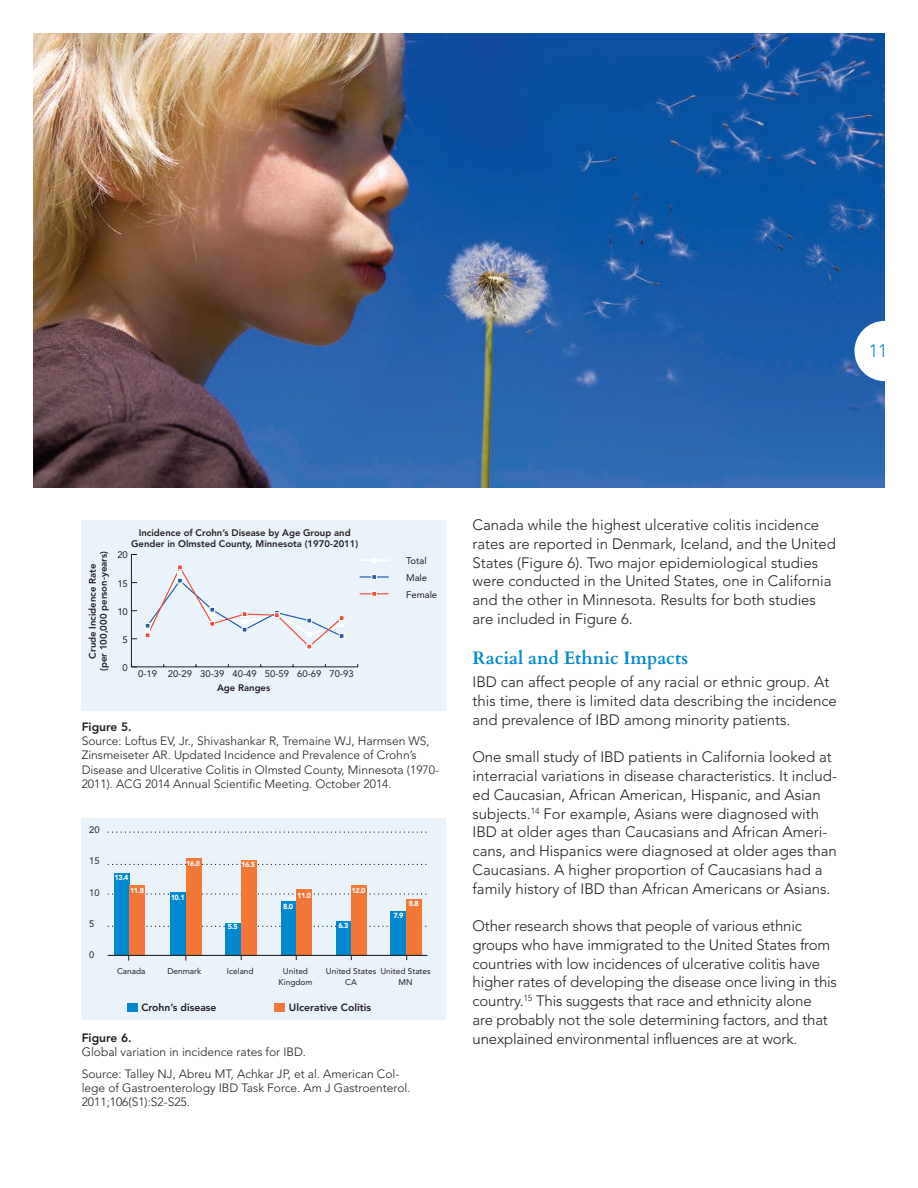
<style>
.page{position:relative;width:918px;height:1188px;background:#fff}
.page>*{position:absolute;margin:0;border:0;box-sizing:border-box;transform-origin:0 0}
.Subhead{font:700 18px "Cardo";color:#0089cf}
.t1{font:300 18px "Avenir";color:#0089cf}
.Body_Copy{font:300 15px/18.8px "Avenir";color:#231f20}
.Figure_Copy{font:300 12px/14.4px "Avenir";color:#231f20}
.t2{font:800 12px "Avenir";color:#231f20}
.t3{font:800 10.35px "Avenir";color:#231f20}
.t4{font:800 9.45px/11.1px "Avenir";color:#231f20;text-align:center}
.t5{font:9.45px/16.8px "Avenir";color:#231f20}
.t6{font:9.3px "Avenir";color:#231f20}
.t7{font:8.25px "Avenir";color:#231f20}
.t8{font:900 7.2px "Avenir";letter-spacing:-.05em;color:#fff}
</style>
<div class="page">
<img style="left:34px;top:34px;width:850px;height:454px">
<div style="left:854px;top:321px;width:61px;height:60px;background:#fff;border-radius:50%"></div>
<div style="left:81px;top:520px;width:365px;height:191px;background:#eaf3fa"></div>
<hr style="left:131px;top:666px;width:227px;height:1px;background:#231f20">
<hr style="left:131px;top:554px;width:1px;height:113px;background:#231f20">
<svg style="left:145px;top:558px;width:244px;height:91px"></svg>
<div style="left:82px;top:818px;width:364px;height:201px;background:#eaf3fa"></div>
<svg style="left:108px;top:832px;width:319px;height:1px"></svg>
<svg style="left:108px;top:894px;width:319px;height:1px"></svg>
<svg style="left:108px;top:864px;width:319px;height:1px"></svg>
<svg style="left:108px;top:926px;width:319px;height:1px"></svg>
<div style="left:114px;top:873px;width:15px;height:83px;background:#0089cf"></div>
<div style="left:130px;top:885px;width:15px;height:71px;background:#f37736"></div>
<div style="left:128px;top:1003px;width:10px;height:8px;background:#0089cf"></div>
<div style="left:274px;top:1003px;width:10px;height:8px;background:#f37736"></div>
<div style="left:170px;top:893px;width:16px;height:63px;background:#0089cf"></div>
<div style="left:186px;top:859px;width:15px;height:97px;background:#f37736"></div>
<div style="left:225px;top:923px;width:16px;height:33px;background:#0089cf"></div>
<div style="left:241px;top:860px;width:16px;height:96px;background:#f37736"></div>
<div style="left:281px;top:901px;width:15px;height:55px;background:#0089cf"></div>
<div style="left:297px;top:890px;width:15px;height:66px;background:#f37736"></div>
<div style="left:336px;top:921px;width:15px;height:35px;background:#0089cf"></div>
<div style="left:352px;top:886px;width:15px;height:70px;background:#f37736"></div>
<div style="left:391px;top:911px;width:15px;height:45px;background:#0089cf"></div>
<div style="left:406px;top:899px;width:16px;height:57px;background:#f37736"></div>
<hr style="left:108px;top:955px;width:319px;height:1px;background:#231f20">
<p class="t1" style="left:869px;top:341px;width:20px">11</p>
<p class="t4" style="left:87px;top:671px;width:121px;rotate:-90deg">Crude Incidence Rate<br>(per 100,000 person-years)</p>
<p class="t4" style="left:131px;top:527px;width:229px">Incidence of Crohn’s Disease by Age Group and<br>Gender in Olmsted County, Minnesota (1970-2011)</p>
<p class="t5" style="left:117px;top:547px;width:12px">20</p>
<p class="t5" style="left:117px;top:575px;width:12px">15</p>
<p class="t5" style="left:117px;top:603px;width:12px">10</p>
<p class="t5" style="left:123px;top:631px;width:7px">5</p>
<p class="t5" style="left:123px;top:659px;width:7px">0</p>
<p class="t5" style="left:138px;top:665px;width:217px">0-19 20-29 30-39 40-49 50-59 60-69 70-93</p>
<p class="t4" style="left:217px;top:682px;width:55px">Age Ranges</p>
<p class="t5" style="left:406px;top:552px;width:33px">Total<br>Male<br>Female</p>
<p class="t2" style="left:82px;top:719px;width:52px">Figure 5.</p>
<p class="Figure_Copy" style="left:82px;top:734px;width:359px">Source: Loftus EV, Jr., Shivashankar R, Tremaine WJ, Harmsen WS, Zinsmeiseter AR. Updated Incidence and Prevalence of Crohn’s Disease and Ulcerative Colitis in Olmsted County, Minnesota (1970- 2011). ACG 2014 Annual Scientific Meeting. October 2014.</p>
<p class="t6" style="left:89px;top:825px;width:12px">20</p>
<p class="t6" style="left:89px;top:856px;width:12px">15</p>
<p class="t6" style="left:89px;top:887px;width:12px">10</p>
<p class="t6" style="left:89px;top:918px;width:7px">5</p>
<p class="t6" style="left:89px;top:949px;width:7px">0</p>
<p class="t8" style="left:115px;top:873px;width:15px">13.4</p>
<p class="t8" style="left:130px;top:886px;width:15px">11.8</p>
<p class="t8" style="left:186px;top:859px;width:15px">16.8</p>
<p class="t8" style="left:171px;top:893px;width:15px">10.1</p>
<p class="t8" style="left:241px;top:861px;width:15px">16.5</p>
<p class="t8" style="left:228px;top:922px;width:12px">5.5</p>
<p class="t8" style="left:297px;top:891px;width:15px">11.0</p>
<p class="t8" style="left:283px;top:902px;width:12px">8.0</p>
<p class="t8" style="left:352px;top:886px;width:15px">12.0</p>
<p class="t8" style="left:338px;top:921px;width:12px">6.3</p>
<p class="t8" style="left:409px;top:900px;width:12px">8.8</p>
<p class="t8" style="left:393px;top:911px;width:12px">7.9</p>
<p class="t7" style="left:117px;top:967px;width:30px">Canada</p>
<p class="t7" style="left:167px;top:967px;width:35px">Denmark</p>
<p class="t7" style="left:227px;top:967px;width:28px">Iceland</p>
<p class="t7" style="left:283px;top:967px;width:27px">United</p>
<p class="t7" style="left:326px;top:967px;width:106px">United States United States</p>
<p class="t7" style="left:278px;top:977px;width:36px">Kingdom</p>
<p class="t7" style="left:345px;top:977px;width:13px">CA</p>
<p class="t7" style="left:399px;top:977px;width:16px">MN</p>
<p class="t3" style="left:141px;top:1001px;width:77px">Crohn’s disease</p>
<p class="t3" style="left:289px;top:1001px;width:84px">Ulcerative Colitis</p>
<p class="t2" style="left:82px;top:1031px;width:52px">Figure 6.</p>
<p class="Figure_Copy" style="left:82px;top:1045px;width:226px">Global variation in incidence rates for IBD.</p>
<p class="Figure_Copy" style="left:82px;top:1066px;width:330px">Source: Talley NJ, Abreu MT, Achkar JP, et al. American Col&shy;lege of Gastroenterology IBD Task Force. Am J Gastroenterol.<br>2011;106(S1):S2-S25.</p>
<p class="Body_Copy" style="left:472px;top:516px;width:365px">Canada while the highest ulcerative colitis incidence rates are reported in Denmark, Iceland, and the United States (Figure 6). Two major epidemiological studies were conducted in the United States, one in California and the other in Minnesota. Results for both studies are included in Figure 6.</p>
<p class="Subhead" style="left:472px;top:644px;width:217px">Racial and Ethnic Impacts</p>
<p class="Body_Copy" style="left:472px;top:673px;width:366px">IBD can affect people of any racial or ethnic group. At this time, there is limited data describing the incidence and prevalence of IBD among minority patients.</p>
<p class="Body_Copy" style="left:472px;top:748px;width:366px">One small study of IBD patients in California looked at interracial variations in disease characteristics. It includ&shy;ed Caucasian, African American, Hispanic, and Asian subjects.<sup>14</sup> For example, Asians were diagnosed with IBD at older ages than Caucasians and African Ameri&shy;cans, and Hispanics were diagnosed at older ages than Caucasians. A higher proportion of Caucasians had a family history of IBD than African Americans or Asians.</p>
<p class="Body_Copy" style="left:472px;top:917px;width:366px">Other research shows that people of various ethnic groups who have immigrated to the United States from countries with low incidences of ulcerative colitis have higher rates of developing the disease once living in this country.<sup>15</sup> This suggests that race and ethnicity alone<br>are probably not the sole determining factors, and that unexplained environmental influences are at work.</p>
</div>
